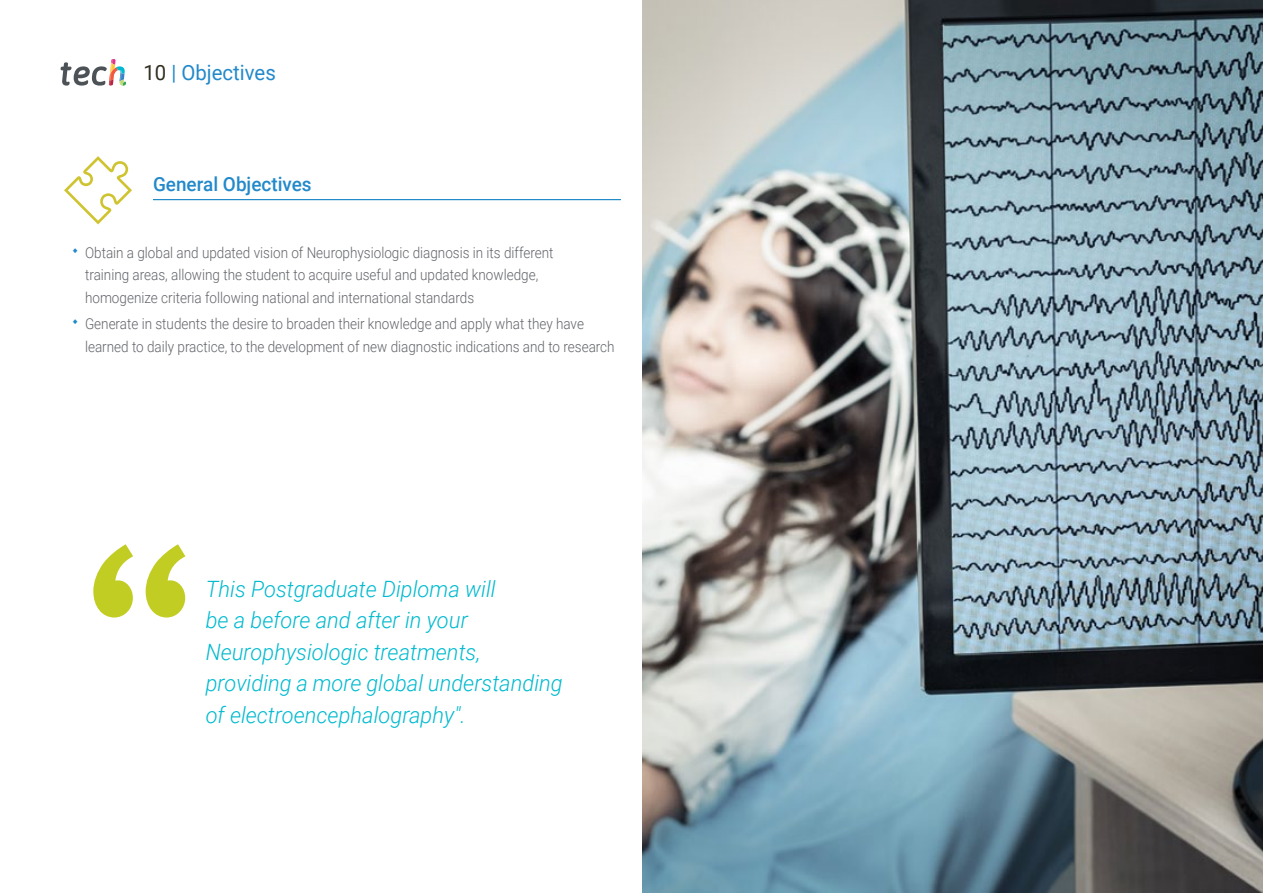
<style>
.page{position:relative;width:1263px;height:893px;background:#fff}
.page>*{position:absolute;margin:0;border:0;box-sizing:border-box;transform-origin:0 0}
.t1{font:italic 300 22.5px/31.5px "Roboto";color:#00bacf}
.t2{font:21px "Roboto";color:#2289ca}
.t3{font:500 19.5px "Roboto";color:#2289ca}
.t4{font:300 15px/22.5px "Roboto";color:#61646a;scale:.9 1}
.s1{color:#312e20}
</style>
<div class="page">
<hr style="left:153px;top:199px;width:468px;height:1px;background:#2289ca">
<svg style="left:64px;top:156px;width:68px;height:68px"></svg>
<img style="left:642px;top:0;width:621px;height:893px">
<svg style="left:61px;top:59px;width:65px;height:27px"></svg>
<svg style="left:93px;top:544px;width:92px;height:73px"></svg>
<h2 class="t2" style="left:144px;top:57px;width:134px"><span class="s1">10</span> | Objectives</h2>
<h3 class="t3" style="left:153px;top:171px;width:160px">General Objectives</h3>
<p class="t4" style="left:85px;top:241px;width:522px">Obtain a global and updated vision of Neurophysiologic diagnosis in its different training areas, allowing the student to acquire useful and updated knowledge, homogenize criteria following national and international standards</p>
<p class="t4" style="left:85px;top:312px;width:590px">Generate in students the desire to broaden their knowledge and apply what they have learned to daily practice, to the development of new diagnostic indications and to research</p>
<h1 class="t1" style="left:206px;top:572px;width:359px">This Postgraduate Diploma will<br>be a before and after in your<br>Neurophysiologic treatments, providing a more global understanding of electroencephalography".</h1>
</div>
